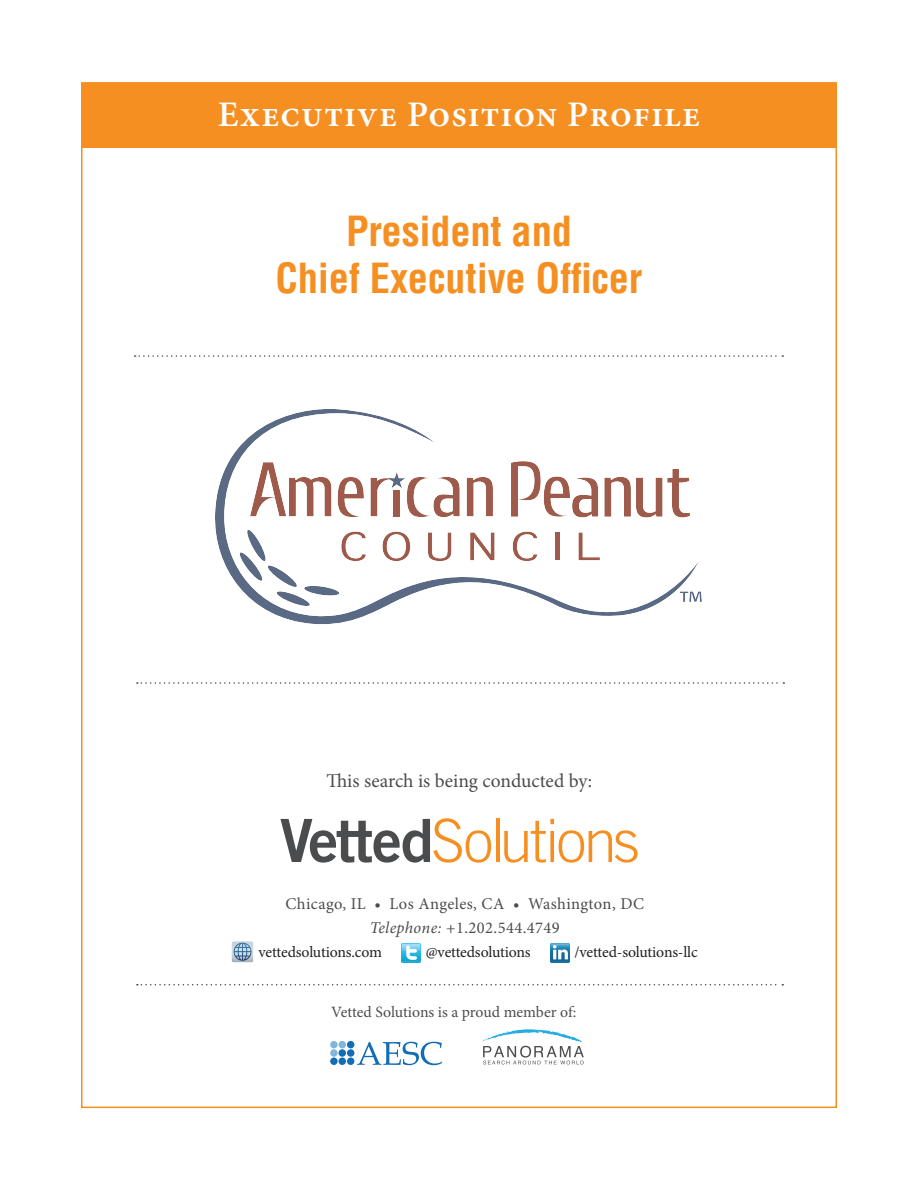
<style>
.page{position:relative;width:918px;height:1188px;background:#fff}
.page>*{position:absolute;margin:0;border:0;box-sizing:border-box;transform-origin:0 0}
.t1{font:700 condensed 40.5px/46.8px "Helvetica LT Std";letter-spacing:-.005em;color:#f68f22;text-align:center}
.t2{font:600 36px "Minion Pro";letter-spacing:.025em;color:#fff}
.t3{font:19.5px "Minion Pro";letter-spacing:-.005em;color:#4b4c4d}
.t4{font:16.5px/24px "Minion Pro";letter-spacing:.025em;color:#4b4c4d;text-align:center}
.t5{font:15.75px "Minion Pro";letter-spacing:-.015em;color:#231f20}
.t6{font:15.75px "Minion Pro";letter-spacing:-.005em;color:#4b4c4d}
.s1{font-style:italic}
</style>
<div class="page">
<div style="left:82px;top:83px;width:754px;height:65px;background:#f68f22"></div>
<svg style="left:135px;top:355px;width:648px;height:2px"></svg>
<svg style="left:137px;top:682px;width:647px;height:2px"></svg>
<svg style="left:280px;top:818px;width:211px;height:45px"></svg>
<hr style="left:496px;top:819px;width:3px;height:43px;background:#f68f22">
<svg style="left:504px;top:819px;width:134px;height:44px"></svg>
<img style="left:232px;top:941px;width:21px;height:21px">
<img style="left:401px;top:944px;width:20px;height:19px">
<img style="left:550px;top:943px;width:19px;height:19px">
<svg style="left:483px;top:1029px;width:101px;height:36px"></svg>
<svg style="left:357px;top:1042px;width:85px;height:23px"></svg>
<div style="left:330px;top:1041px;width:8px;height:7px;background:#82b5dc;border-radius:50%"></div>
<div style="left:339px;top:1041px;width:7px;height:7px;background:#81b6dd;border-radius:50%"></div>
<div style="left:347px;top:1041px;width:7px;height:7px;background:#126db7;border-radius:50%"></div>
<div style="left:330px;top:1049px;width:8px;height:8px;background:#81b6dd;border-radius:50%"></div>
<div style="left:339px;top:1049px;width:7px;height:8px;background:#126db7;border-radius:50%"></div>
<div style="left:347px;top:1049px;width:7px;height:8px;background:#126db7;border-radius:50%"></div>
<div style="left:330px;top:1058px;width:8px;height:7px;background:#126db7;border-radius:50%"></div>
<div style="left:339px;top:1058px;width:7px;height:7px;background:#126db7;border-radius:50%"></div>
<div style="left:347px;top:1058px;width:7px;height:7px;background:#126db7;border-radius:50%"></div>
<svg style="left:137px;top:984px;width:646px;height:2px"></svg>
<svg style="left:215px;top:409px;width:484px;height:215px"></svg>
<svg style="left:238px;top:529px;width:128px;height:78px"></svg>
<svg style="left:680px;top:591px;width:22px;height:11px"></svg>
<h2 class="t2" style="left:218px;top:89px;width:484px">Executive Position Profile</h2>
<h1 class="t1" style="left:276px;top:207px;width:368px">President and<br>Chief Executive Officer</h1>
<p class="t3" style="left:326px;top:768px;width:267px">This search is being conducted by:</p>
<p class="t4" style="left:285px;top:892px;width:360px">Chicago, IL • Los Angeles, CA • Washington, DC<br><span class="s1">Telephone:</span> +1.202.544.4749</p>
<p class="t5" style="left:259px;top:942px;width:125px">vettedsolutions.com</p>
<p class="t5" style="left:426px;top:942px;width:106px">@vettedsolutions</p>
<p class="t5" style="left:575px;top:942px;width:125px">/vetted-solutions-llc</p>
<p class="t6" style="left:331px;top:1001px;width:247px">Vetted Solutions is a proud member of:</p>
</div>
